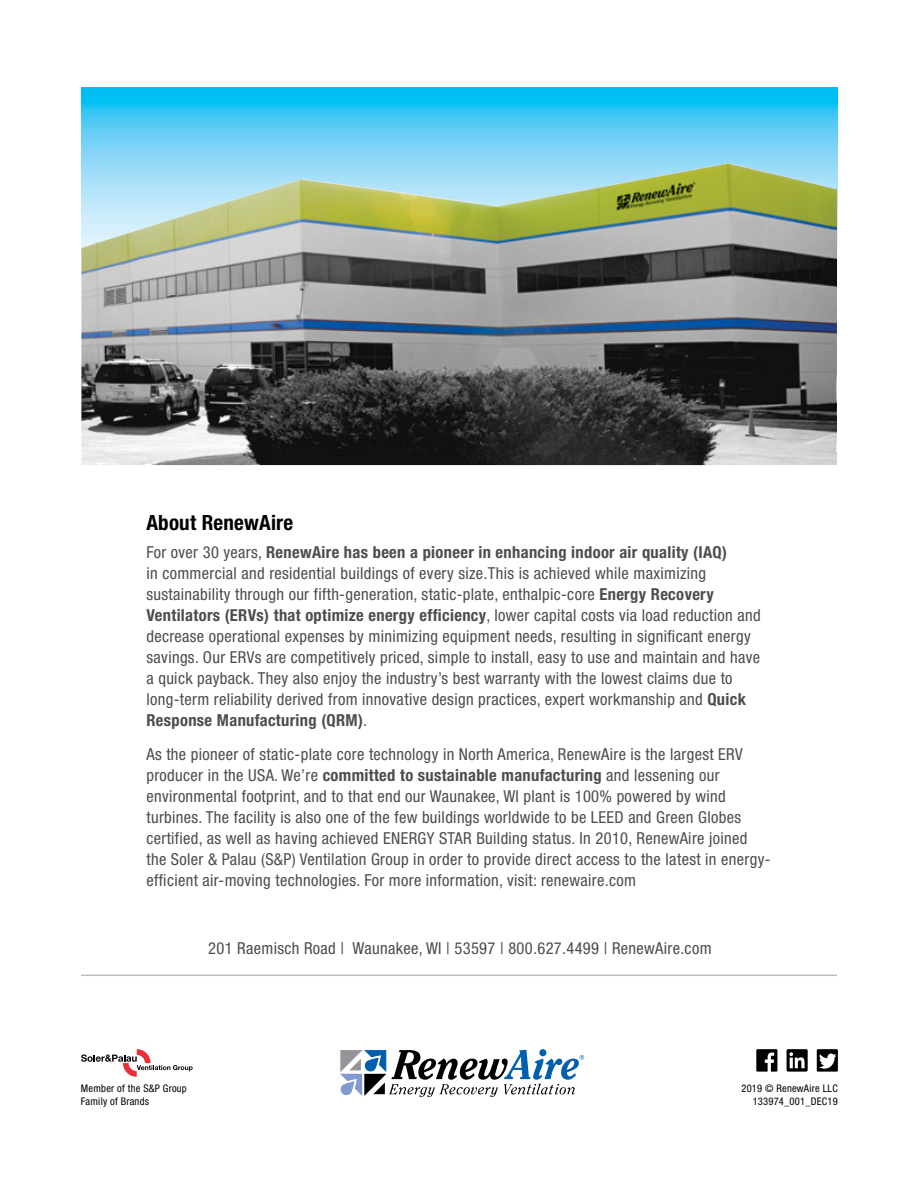
<style>
.page{position:relative;width:918px;height:1188px;background:#fff}
.page>*{position:absolute;margin:0;border:0;box-sizing:border-box;transform-origin:0 0}
.t1{font:700 condensed 21px "Helvetica Neue LT Std";letter-spacing:.01em;color:#000}
.t2{font:condensed 16.5px/21px "Helvetica Neue LT Std";letter-spacing:.02em;color:#4d4d4f}
.t3{font:condensed 10.5px/13.5px "Helvetica Neue LT Std";letter-spacing:.02em;color:#000}
.s1{font-weight:700}
</style>
<div class="page">
<hr style="left:81px;top:975px;width:756px;height:1px;background:#bcbec0">
<svg style="left:81px;top:1049px;width:112px;height:28px"></svg>
<svg style="left:340px;top:1049px;width:244px;height:48px"></svg>
<svg style="left:817px;top:1049px;width:21px;height:23px"></svg>
<svg style="left:787px;top:1049px;width:21px;height:23px"></svg>
<svg style="left:756px;top:1049px;width:21px;height:23px"></svg>
<svg style="left:81px;top:87px;width:757px;height:265px;background:#59b9d3"></svg>
<img style="left:81px;top:163px;width:647px;height:302px">
<p class="t1" style="left:146px;top:510px;width:148px">About RenewAire</p>
<p class="t2" style="left:146px;top:541px;width:616px">For over 30 years, <span class="s1">RenewAire has been a pioneer in enhancing indoor air quality (IAQ)<br></span>in commercial and residential buildings of every size.This is achieved while maximizing sustainability through our fifth-generation, static-plate, enthalpic-core <span class="s1">Energy Recovery Ventilators (ERVs) that optimize energy efficiency</span>, lower capital costs via load reduction and decrease operational expenses by minimizing equipment needs, resulting in significant energy savings. Our ERVs are competitively priced, simple to install, easy to use and maintain and have a quick payback. They also enjoy the industry’s best warranty with the lowest claims due to long-term reliability derived from innovative design practices, expert workmanship and <span class="s1">Quick Response Manufacturing (QRM)</span>.</p>
<p class="t2" style="left:146px;top:744px;width:626px">As the pioneer of static-plate core technology in North America, RenewAire is the largest ERV producer in the USA. We’re <span class="s1">committed to sustainable manufacturing</span> and lessening our environmental footprint, and to that end our Waunakee, WI plant is 100% powered by wind turbines. The facility is also one of the few buildings worldwide to be LEED and Green Globes certified, as well as having achieved ENERGY STAR Building status. In 2010, RenewAire joined the Soler &amp; Palau (S&amp;P) Ventilation Group in order to provide direct access to the latest in energy&shy;efficient air-moving technologies. For more information, visit: renewaire.com</p>
<p class="t2" style="left:208px;top:937px;width:505px">201 Raemisch Road | Waunakee, WI | 53597 | 800.627.4499 | RenewAire.com</p>
<p class="t3" style="left:81px;top:1081px;width:107px">Member of the S&amp;P Group<br>Family of Brands</p>
<p class="t3" style="left:741px;top:1081px;width:98px;text-align:right">2019 © RenewAire LLC<br>133974_001_DEC19</p>
</div>
